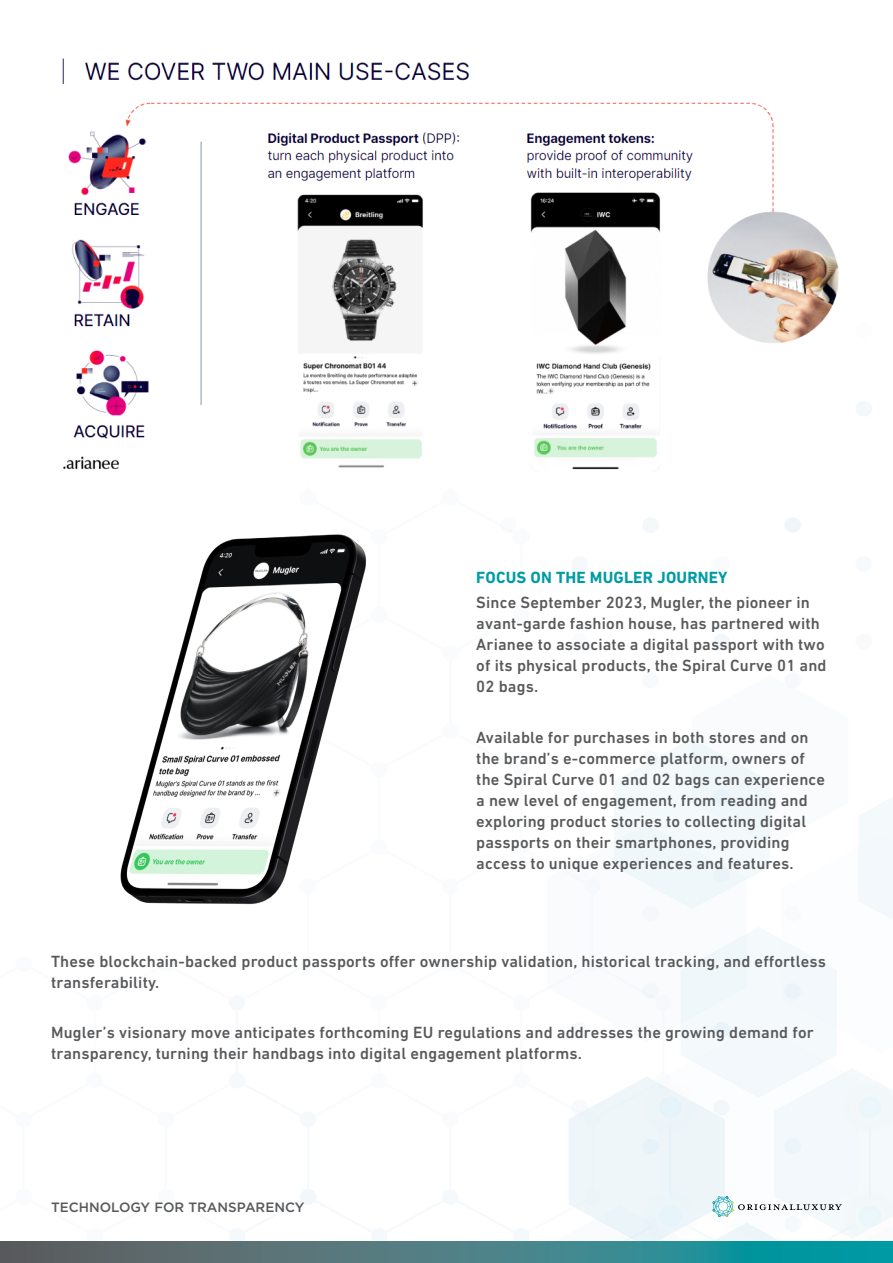
<style>
.page{position:relative;width:893px;height:1263px;background:#fff}
.page>*{position:absolute;margin:0;border:0;box-sizing:border-box;transform-origin:0 0}
.t1{font:500 16.5px/21px "DIN Next LT Pro";letter-spacing:.01em;color:#58595b}
.t2{font:700 16.5px "DIN Next LT Pro";letter-spacing:.01em;color:#009ba6}
.t3{font:500 13.5px "Gotham";color:#58595b}
</style>
<div class="page">
<img style="left:0;top:401px;width:893px;height:841px">
<svg style="left:713px;top:1196px;width:129px;height:21px"></svg>
<svg style="left:0;top:1242px;width:893px;height:21px;background:#3f7e84"></svg>
<img style="left:51px;top:58px;width:792px;height:427px">
<img style="left:51px;top:530px;width:379px;height:379px">
<p class="t2" style="left:476px;top:568px;width:253px">FOCUS ON THE MUGLER JOURNEY</p>
<p class="t1" style="left:476px;top:592px;width:352px">Since September 2023, Mugler, the pioneer in avant-garde fashion house, has partnered with Arianee to associate a digital passport with two of its physical products, the Spiral Curve 01 and 02 bags.</p>
<p class="t1" style="left:476px;top:727px;width:350px">Available for purchases in both stores and on the brand’s e-commerce platform, owners of the Spiral Curve 01 and 02 bags can experience a new level of engagement, from reading and exploring product stories to collecting digital passports on their smartphones, providing access to unique experiences and features.</p>
<p class="t1" style="left:51px;top:950px;width:776px">These blockchain-backed product passports offer ownership validation, historical tracking, and effortless transferability.</p>
<p class="t1" style="left:51px;top:1022px;width:764px">Mugler’s visionary move anticipates forthcoming EU regulations and addresses the growing demand for transparency, turning their handbags into digital engagement platforms.</p>
<p class="t3" style="left:51px;top:1198px;width:255px">TECHNOLOGY FOR TRANSPARENCY</p>
</div>
